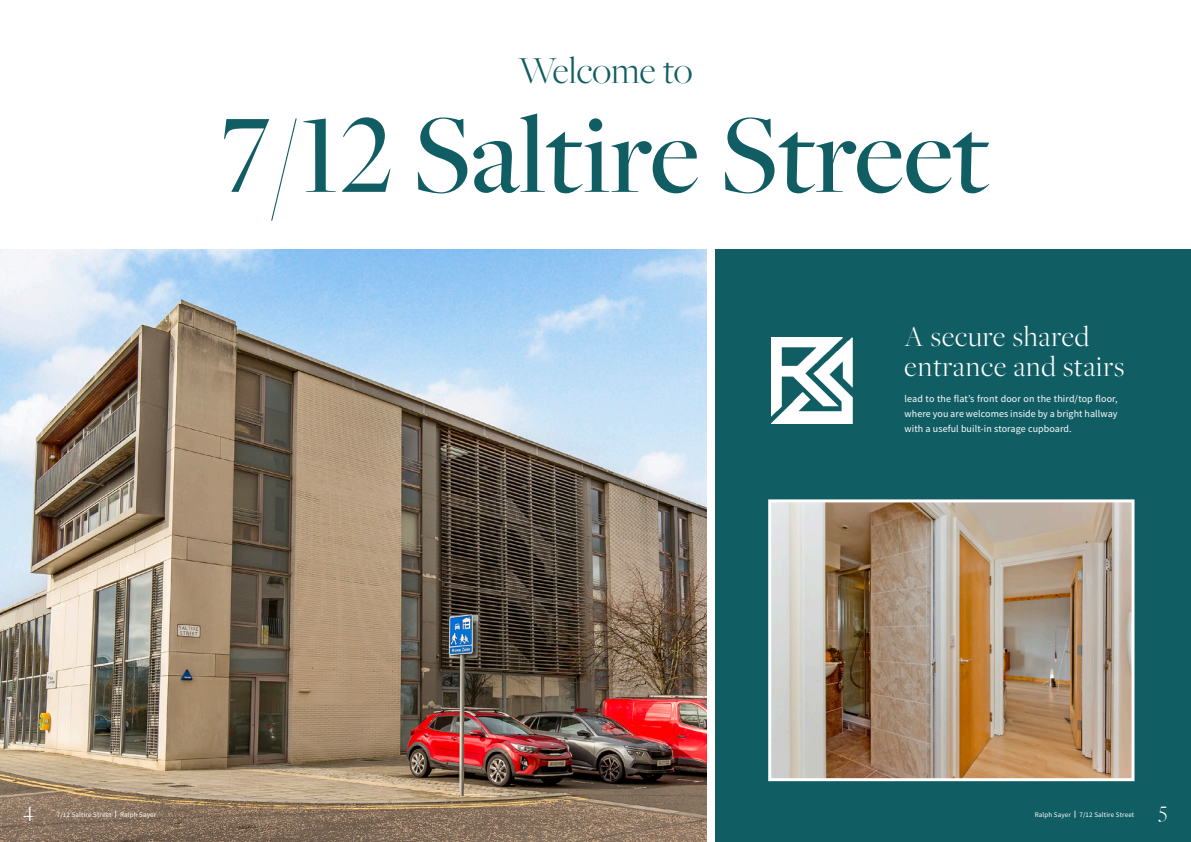
<style>
.page{position:relative;width:1191px;height:842px;background:#fff}
.page>*{position:absolute;margin:0;border:0;box-sizing:border-box;transform-origin:0 0}
.t1{font:500 116.4px "Freight Big Pro";color:#115d64}
.t2{font:300 39.6px "Freight Big Pro";color:#115d64}
.t3{font:300 30.3px/30.3px "Freight Big Pro";letter-spacing:.03em;color:#fff}
.t4{font:300 23px "Freight Big Pro";color:#fff}
.t5{font:10px/15px "Source Sans Pro";letter-spacing:.01em;color:#fff;text-align:justify}
.t6{font:7px "Source Sans Pro";letter-spacing:.02em;color:#fff}
.s1{font-weight:900}
</style>
<div class="page">
<img style="left:0;top:250px;width:707px;height:592px">
<div style="left:715px;top:250px;width:476px;height:592px;background:#115d64"></div>
<img style="left:772px;top:503px;width:358px;height:274px">
<div style="left:768px;top:499px;width:366px;height:282px;border:3px solid #fff"></div>
<img style="left:771px;top:337px;width:82px;height:87px">
<p class="t2" style="left:518px;top:45px;width:176px">Welcome to</p>
<p class="t1" style="left:221px;top:78px;width:769px">7/12 Saltire Street</p>
<p class="t3" style="left:904px;top:320px;width:221px">A secure shared entrance and stairs</p>
<p class="t5" style="left:904px;top:392px;width:215px">lead to the flat’s front door on the third/top floor, where you are welcomes inside by a bright hallway with a useful built-in storage cupboard.</p>
<h3 class="t4" style="left:23px;top:798px;width:12px">4</h3>
<p class="t6" style="left:1034px;top:810px;width:38px">Ralph Sayer</p>
<h3 class="t4" style="left:1158px;top:798px;width:10px">5</h3>
<p class="t6" style="left:57px;top:810px;width:101px">7/12 Saltire Street <span class="s1">|</span> Ralph Sayer</p>
<p class="t6" style="left:1074px;top:810px;width:62px"><span class="s1">|</span> 7/12 Saltire Street</p>
</div>
